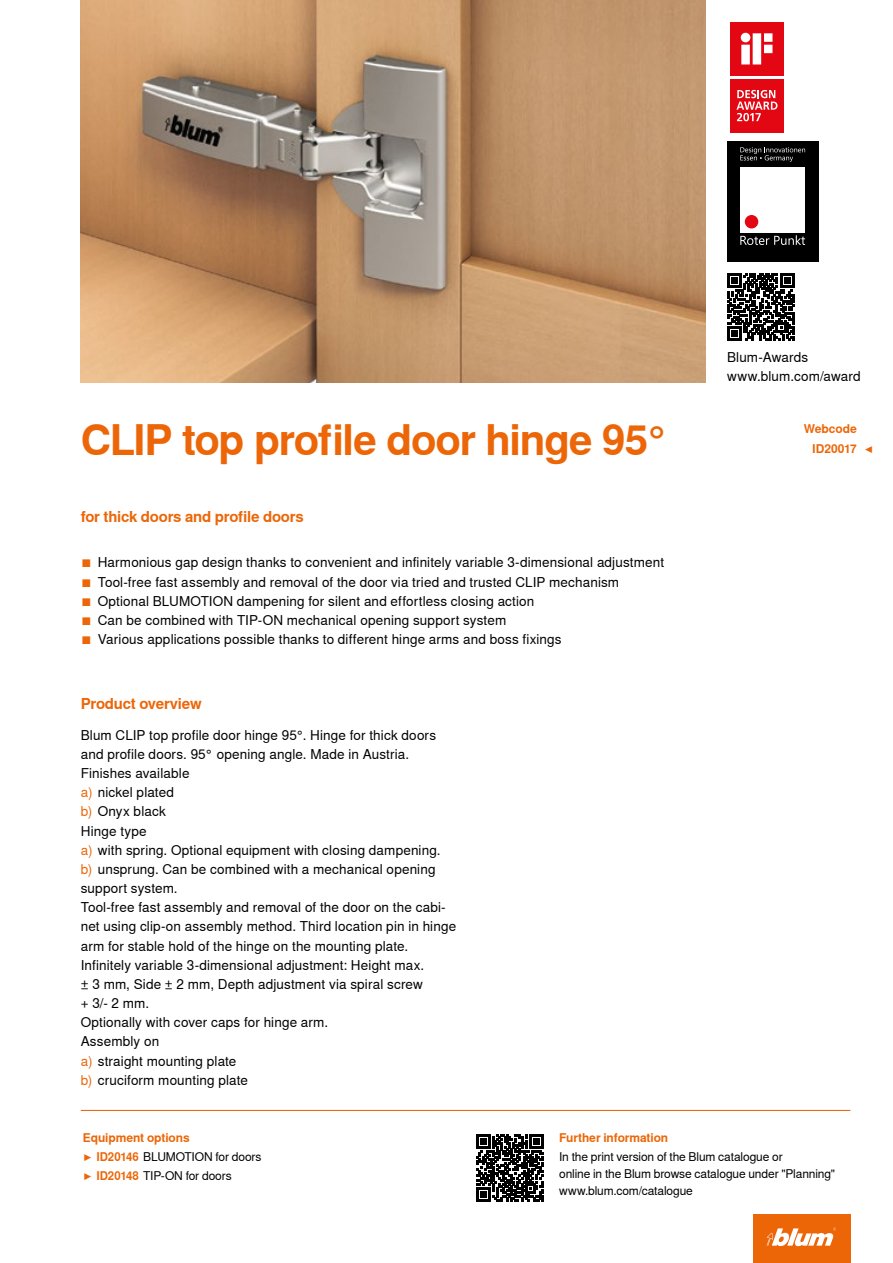
<style>
.page{position:relative;width:893px;height:1263px;background:#fff}
.page>*{position:absolute;margin:0;border:0;box-sizing:border-box;transform-origin:0 0}
.CB_AF_Ueber_Tit2{font:700 42px "Nimbus Sans Global";letter-spacing:-.03em;color:#ec6608}
.CB_AF_Ueber_Ber1o_li{font:700 15px "Nimbus Sans Global";letter-spacing:-.015em;color:#ec6608}
.CB_AF_FliesIMG_li{font:13.5px/19.2px "Nimbus Sans Global";letter-spacing:.01em;color:#000}
.CB_AF_Bes_IMG9{font:13.5px "Nimbus Sans Global";letter-spacing:.01em;color:#000}
.CB_AF_Fliess_li{font:12px "Nimbus Sans Global";letter-spacing:-.01em;color:#000}
.CB_AF_Ueber_Ber2o_li{font:12px "Nimbus Sans Global";letter-spacing:-.01em;color:#000}
.CB_AF_Ueber_Ber2o_li-2{font:700 12px "Nimbus Sans Global";letter-spacing:-.01em;color:#ec6608}
.CB_AF_Ueber_Ber2o_re{font:700 12px "Nimbus Sans Global";letter-spacing:-.005em;color:#ec6608}
.s1{color:#ec6608}
.s2{font-weight:700;color:#ec6608}
</style>
<div class="page">
<img style="left:81px;top:0;width:625px;height:383px">
<div style="left:730px;top:79px;width:54px;height:54px;background:#e30613"></div>
<div style="left:730px;top:22px;width:54px;height:54px;background:#e30613"></div>
<svg style="left:741px;top:33px;width:31px;height:31px"></svg>
<svg style="left:736px;top:90px;width:41px;height:31px"></svg>
<div style="left:727px;top:142px;width:91px;height:120px;background:#000"></div>
<div style="left:740px;top:168px;width:65px;height:65px;background:#fff"></div>
<div style="left:745px;top:215px;width:13px;height:13px;background:#e30613;border-radius:50%"></div>
<svg style="left:740px;top:147px;width:65px;height:15px"></svg>
<svg style="left:740px;top:235px;width:65px;height:10px"></svg>
<div style="left:753px;top:1214px;width:97px;height:49px;background:#ec6608"></div>
<svg style="left:767px;top:1227px;width:69px;height:19px"></svg>
<svg style="left:727px;top:274px;width:67px;height:67px"></svg>
<hr style="left:81px;top:1110px;width:769px;height:1px;background:#ec6608">
<svg style="left:476px;top:1134px;width:67px;height:67px"></svg>
<p class="CB_AF_Ueber_Tit2" style="left:81px;top:416px;width:590px">CLIP top profile door hinge 95°</p>
<p class="CB_AF_Ueber_Ber1o_li" style="left:81px;top:508px;width:224px">for thick doors and profile doors</p>
<p class="CB_AF_Bes_IMG9" style="left:81px;top:555px;width:585px"><span class="s1">■</span> Harmonious gap design thanks to convenient and infinitely variable 3-dimensional adjustment</p>
<p class="CB_AF_Bes_IMG9" style="left:81px;top:574px;width:540px"><span class="s1">■</span> Tool-free fast assembly and removal of the door via tried and trusted CLIP mechanism</p>
<p class="CB_AF_Bes_IMG9" style="left:81px;top:593px;width:455px"><span class="s1">■</span> Optional BLUMOTION dampening for silent and effortless closing action</p>
<p class="CB_AF_Bes_IMG9" style="left:81px;top:612px;width:427px"><span class="s1">■</span> Can be combined with TIP-ON mechanical opening support system</p>
<p class="CB_AF_Bes_IMG9" style="left:81px;top:631px;width:482px"><span class="s1">■</span> Various applications possible thanks to different hinge arms and boss fixings</p>
<p class="CB_AF_Ueber_Ber1o_li" style="left:81px;top:695px;width:122px">Product overview</p>
<p class="CB_AF_FliesIMG_li" style="left:81px;top:725px;width:357px">Blum CLIP top profile door hinge 95°. Hinge for thick doors and profile doors. 95° opening angle. Made in Austria.</p>
<p class="CB_AF_FliesIMG_li" style="left:81px;top:764px;width:110px">Finishes available</p>
<p class="CB_AF_FliesIMG_li" style="left:81px;top:783px;width:95px"><span class="s1">a)</span> nickel plated</p>
<p class="CB_AF_FliesIMG_li" style="left:81px;top:802px;width:87px"><span class="s1">b)</span> Onyx black</p>
<p class="CB_AF_FliesIMG_li" style="left:81px;top:821px;width:67px">Hinge type</p>
<p class="CB_AF_FliesIMG_li" style="left:81px;top:840px;width:361px"><span class="s1">a)</span> with spring. Optional equipment with closing dampening.</p>
<p class="CB_AF_FliesIMG_li" style="left:81px;top:859px;width:356px"><span class="s1">b)</span> unsprung. Can be combined with a mechanical opening support system.</p>
<p class="CB_AF_FliesIMG_li" style="left:81px;top:898px;width:377px">Tool-free fast assembly and removal of the door on the cabi&shy;net using clip-on assembly method. Third location pin in hinge arm for stable hold of the hinge on the mounting plate.</p>
<p class="CB_AF_FliesIMG_li" style="left:81px;top:955px;width:345px;text-align:justify">Infinitely variable 3-dimensional adjustment: Height max. ± 3 mm, Side ± 2 mm, Depth adjustment via spiral screw + 3/- 2 mm.</p>
<p class="CB_AF_FliesIMG_li" style="left:81px;top:1013px;width:249px">Optionally with cover caps for hinge arm.</p>
<p class="CB_AF_FliesIMG_li" style="left:81px;top:1032px;width:80px">Assembly on</p>
<p class="CB_AF_FliesIMG_li" style="left:81px;top:1051px;width:157px"><span class="s1">a)</span> straight mounting plate</p>
<p class="CB_AF_FliesIMG_li" style="left:81px;top:1070px;width:169px"><span class="s1">b)</span> cruciform mounting plate</p>
<p class="CB_AF_FliesIMG_li" style="left:727px;top:348px;width:83px">Blum-Awards</p>
<p class="CB_AF_FliesIMG_li" style="left:727px;top:367px;width:135px">www.blum.com/award</p>
<p class="CB_AF_Ueber_Ber2o_re" style="left:804px;top:422px;width:55px">Webcode</p>
<p class="CB_AF_Ueber_Ber2o_re" style="left:812px;top:441px;width:46px">ID20017</p>
<p class="CB_AF_Ueber_Ber2o_re" style="left:865px;top:441px;width:11px">◀</p>
<p class="CB_AF_Ueber_Ber2o_li-2" style="left:83px;top:1130px;width:108px">Equipment options</p>
<p class="CB_AF_Ueber_Ber2o_li" style="left:83px;top:1149px;width:180px"><span class="s1">▶</span> <span class="s2">ID20146</span> BLUMOTION for doors</p>
<p class="CB_AF_Ueber_Ber2o_li" style="left:83px;top:1169px;width:150px"><span class="s1">▶</span> <span class="s2">ID20148</span> TIP-ON for doors</p>
<p class="CB_AF_Ueber_Ber2o_li-2" style="left:559px;top:1130px;width:111px">Further information</p>
<p class="CB_AF_Fliess_li" style="left:559px;top:1149px;width:225px">In the print version of the Blum catalogue or</p>
<p class="CB_AF_Fliess_li" style="left:559px;top:1166px;width:277px">online in the Blum browse catalogue under "Planning"</p>
<p class="CB_AF_Fliess_li" style="left:559px;top:1183px;width:135px">www.blum.com/catalogue</p>
</div>
